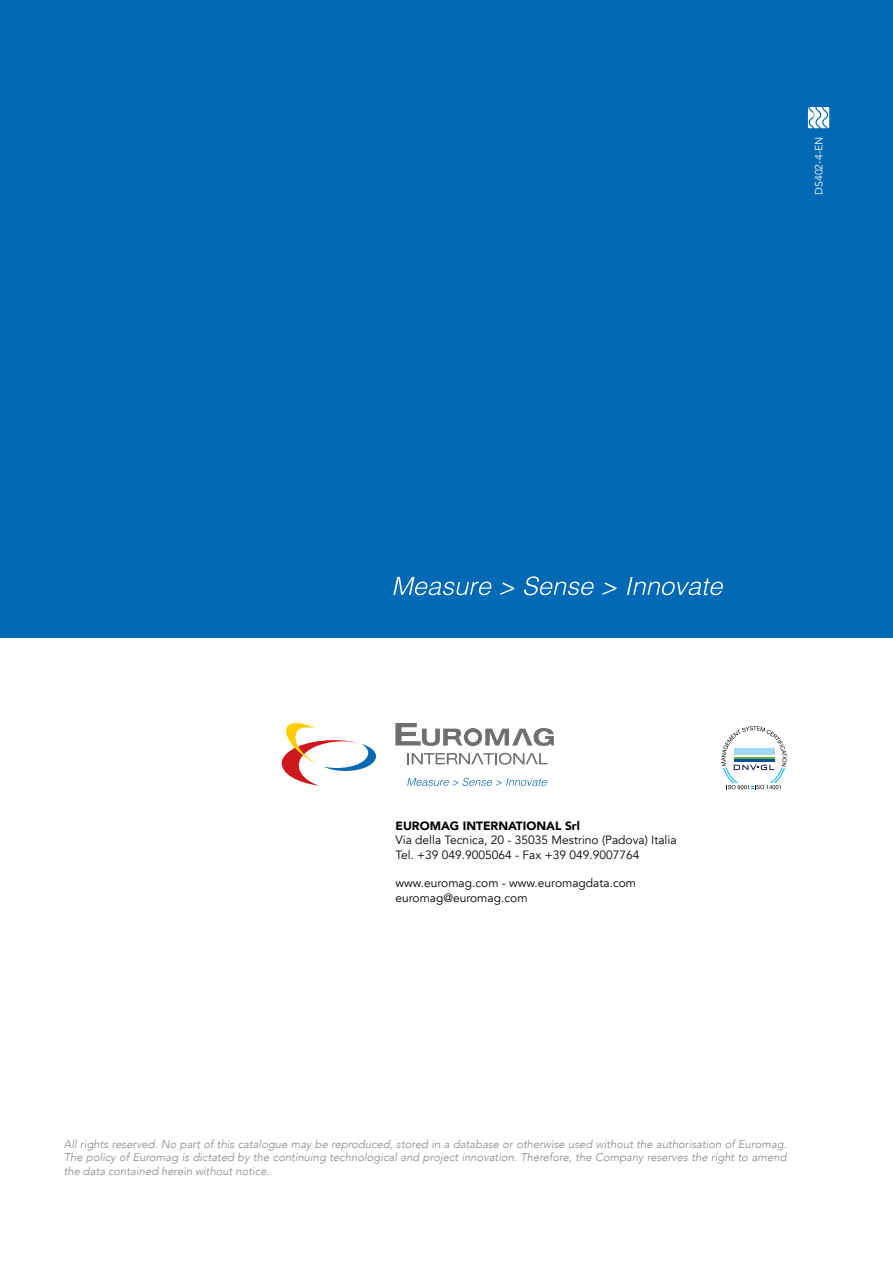
<style>
.page{position:relative;width:893px;height:1263px;background:#fff}
.page>*{position:absolute;margin:0;border:0;box-sizing:border-box;transform-origin:0 0}
.t1{font:12px/14.4px "Avenir";color:#000}
.t2{font:900 12px "Avenir";color:#000}
.t3{font:italic 300 11.25px/13.5px "Avenir";color:#878787;text-align:justify}
.t4{font:10.5px "Avenir";color:#fff}
</style>
<div class="page">
<div style="left:0;top:0;width:893px;height:638px;background:#0069b4"></div>
<svg style="left:393px;top:577px;width:99px;height:18px"></svg>
<svg style="left:500px;top:582px;width:14px;height:13px"></svg>
<svg style="left:524px;top:576px;width:70px;height:19px"></svg>
<svg style="left:602px;top:582px;width:15px;height:13px"></svg>
<svg style="left:627px;top:577px;width:96px;height:18px"></svg>
<svg style="left:282px;top:723px;width:94px;height:63px"></svg>
<svg style="left:395px;top:723px;width:159px;height:23px"></svg>
<svg style="left:407px;top:753px;width:141px;height:12px"></svg>
<svg style="left:407px;top:778px;width:140px;height:8px"></svg>
<svg style="left:808px;top:107px;width:21px;height:21px"></svg>
<svg style="left:721px;top:726px;width:66px;height:63px"></svg>
<p class="t4" style="left:813px;top:195px;width:60px;rotate:-90deg">DS402-4-EN</p>
<p class="t2" style="left:395px;top:815px;width:186px">EUROMAG INTERNATIONAL Srl</p>
<p class="t1" style="left:395px;top:833px;width:283px">Via della Tecnica, 20 - 35035 Mestrino (Padova) Italia<br>Tel. +39 049.9005064 - Fax +39 049.9007764</p>
<p class="t1" style="left:395px;top:876px;width:242px">www.euromag.com - www.euromagdata.com euromag@euromag.com</p>
<p class="t3" style="left:64px;top:1137px;width:724px">All rights reserved. No part of this catalogue may be reproduced, stored in a database or otherwise used without the authorisation of Euromag.<br>The policy of Euromag is dictated by the continuing technological and project innovation. Therefore, the Company reserves the right to amend the data contained herein without notice.</p>
</div>
